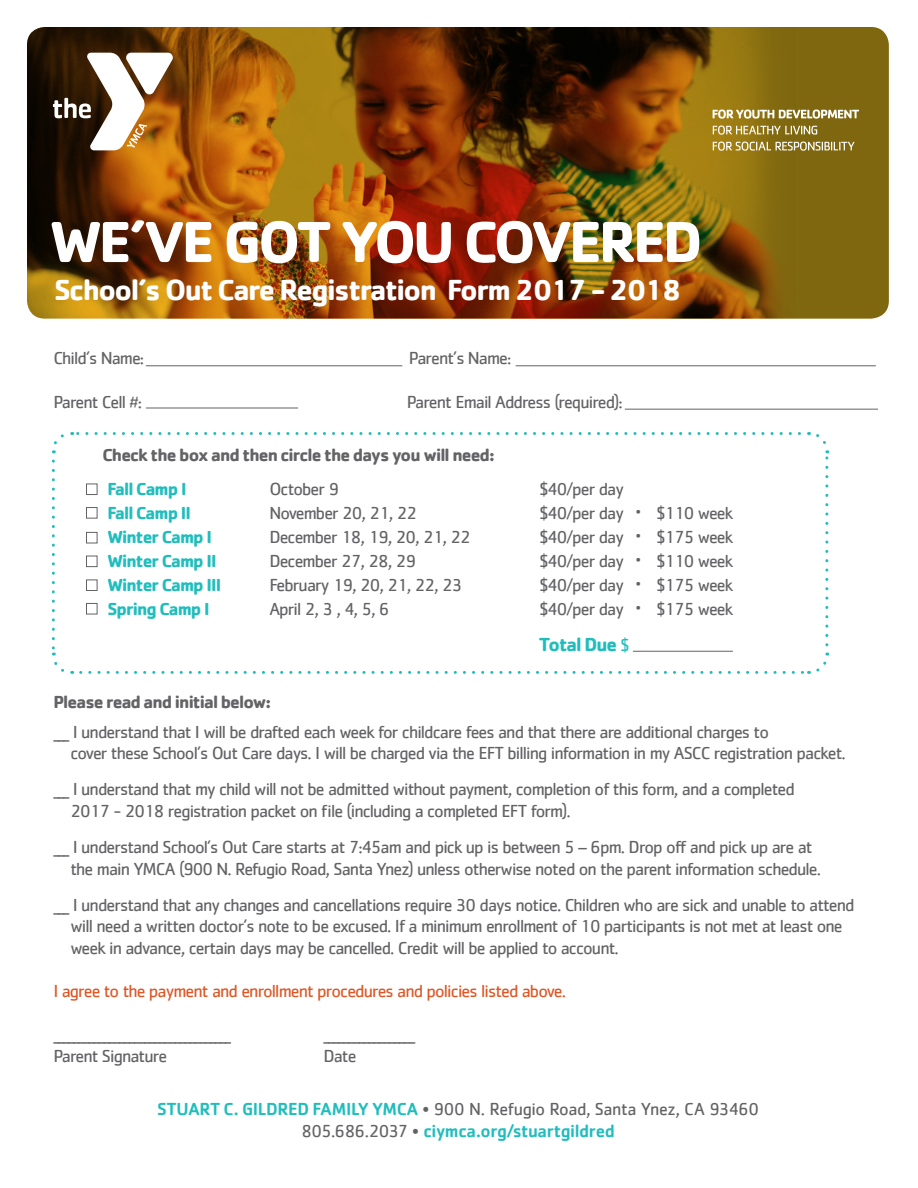
<style>
.page{position:relative;width:918px;height:1188px;background:#fff}
.page>*{position:absolute;margin:0;border:0;box-sizing:border-box;transform-origin:0 0}
.t1{font:700 60px "Cachet";letter-spacing:-.055em;color:#fff}
.t2{font:700 30px "Cachet";letter-spacing:-.05em;color:#fff}
.t3{font:700 19.5px "Cachet";letter-spacing:-.05em;color:#21bdbd}
.t4{font:18px/21.6px "Cachet";letter-spacing:-.05em;color:#636366}
.t5{font:700 18px "Cachet";letter-spacing:-.05em;color:#636366}
.t6{font:700 18px "Cachet";letter-spacing:-.05em;color:#21bdbd}
.t7{font:18px "Cachet";letter-spacing:-.05em;color:#dd5827}
.t8{font:18px "Cachet";letter-spacing:-.025em;color:#636366}
.t9{font:500 18px "Cachet";letter-spacing:-.025em;color:#21bdbd}
.s1{font-weight:400;font-size:18px}
.s2{font-weight:500;color:#21bdbd}
.s3{font-weight:400;color:#636366}
</style>
<div class="page">
<img style="left:27px;top:27px;width:862px;height:292px">
<svg style="left:53px;top:53px;width:120px;height:97px"></svg>
<svg style="left:713px;top:110px;width:146px;height:9px"></svg>
<svg style="left:713px;top:126px;width:104px;height:9px"></svg>
<svg style="left:713px;top:142px;width:141px;height:9px"></svg>
<svg style="left:51px;top:434px;width:13px;height:19px"></svg>
<svg style="left:52px;top:461px;width:21px;height:213px"></svg>
<svg style="left:81px;top:653px;width:749px;height:21px"></svg>
<svg style="left:809px;top:432px;width:20px;height:213px"></svg>
<svg style="left:72px;top:432px;width:728px;height:3px"></svg>
<hr style="left:516px;top:365px;width:360px;height:1px;background:#636366">
<hr style="left:625px;top:409px;width:253px;height:1px;background:#636366">
<hr style="left:146px;top:365px;width:256px;height:1px;background:#636366">
<hr style="left:146px;top:408px;width:152px;height:1px;background:#636366">
<hr style="left:633px;top:651px;width:100px;height:1px;background:#636366">
<div style="left:86px;top:484px;width:11px;height:11px;border:1px solid #636366"></div>
<div style="left:86px;top:507px;width:11px;height:12px;border:1px solid #636366"></div>
<div style="left:86px;top:532px;width:11px;height:11px;border:1px solid #636366"></div>
<div style="left:86px;top:556px;width:11px;height:11px;border:1px solid #636366"></div>
<div style="left:86px;top:580px;width:11px;height:11px;border:1px solid #636366"></div>
<div style="left:86px;top:603px;width:11px;height:11px;border:1px solid #636366"></div>
<p class="t1" style="left:50px;top:203px;width:654px">WE’VE GOT YOU COVERED</p>
<p class="t2" style="left:54px;top:270px;width:629px">School’s Out Care Registration Form 2017 - 2018</p>
<p class="t4" style="left:53px;top:347px;width:92px">Child’s Name:</p>
<p class="t4" style="left:409px;top:347px;width:104px">Parent’s Name:</p>
<p class="t4" style="left:53px;top:390px;width:90px">Parent Cell #:</p>
<p class="t4" style="left:407px;top:390px;width:217px">Parent Email Address (required):</p>
<p class="t5" style="left:102px;top:443px;width:394px">Check the box and then circle the days you will need:</p>
<p class="t6" style="left:108px;top:477px;width:81px">Fall Camp I</p>
<p class="t4" style="left:269px;top:478px;width:71px">October 9</p>
<p class="t4" style="left:539px;top:478px;width:86px">$40/per day</p>
<p class="t6" style="left:107px;top:501px;width:85px">Fall Camp II</p>
<p class="t4" style="left:269px;top:502px;width:149px">November 20, 21, 22</p>
<p class="t4" style="left:539px;top:502px;width:195px">$40/per day <sup>•</sup> $110 week</p>
<p class="t6" style="left:107px;top:525px;width:106px">Winter Camp I</p>
<p class="t4" style="left:269px;top:526px;width:203px">December 18, 19, 20, 21, 22</p>
<p class="t4" style="left:539px;top:526px;width:195px">$40/per day <sup>•</sup> $175 week</p>
<p class="t6" style="left:107px;top:549px;width:111px">Winter Camp II</p>
<p class="t4" style="left:269px;top:550px;width:148px">December 27, 28, 29</p>
<p class="t4" style="left:539px;top:550px;width:195px">$40/per day <sup>•</sup> $110 week</p>
<p class="t6" style="left:107px;top:573px;width:115px">Winter Camp III</p>
<p class="t4" style="left:269px;top:574px;width:194px">February 19, 20, 21, 22, 23</p>
<p class="t4" style="left:539px;top:574px;width:195px">$40/per day <sup>•</sup> $175 week</p>
<p class="t6" style="left:107px;top:597px;width:104px">Spring Camp I</p>
<p class="t4" style="left:269px;top:598px;width:122px">April 2, 3 , 4, 5, 6</p>
<p class="t4" style="left:539px;top:598px;width:195px">$40/per day <sup>•</sup> $175 week</p>
<p class="t3" style="left:539px;top:632px;width:92px">Total Due <span class="s1">$</span></p>
<p class="t5" style="left:53px;top:690px;width:219px">Please read and initial below:</p>
<p class="t4" style="left:53px;top:721px;width:717px">___ I understand that I will be drafted each week for childcare fees and that there are additional charges to</p>
<p class="t4" style="left:70px;top:742px;width:777px">cover these School’s Out Care days. I will be charged via the EFT billing information in my ASCC registration packet.</p>
<p class="t4" style="left:70px;top:778px;width:726px;text-indent:-17px">___ I understand that my child will not be admitted without payment, completion of this form, and a completed<br>2017 - 2018 registration packet on file (including a completed EFT form).</p>
<p class="t4" style="left:70px;top:836px;width:752px;text-indent:-17px">___ I understand School’s Out Care starts at 7:45am and pick up is between 5 – 6pm. Drop off and pick up are at the main YMCA (900 N. Refugio Road, Santa Ynez) unless otherwise noted on the parent information schedule.</p>
<p class="t4" style="left:53px;top:894px;width:803px">___ I understand that any changes and cancellations require 30 days notice. Children who are sick and unable to attend</p>
<p class="t4" style="left:70px;top:915px;width:774px">will need a written doctor’s note to be excused. If a minimum enrollment of 10 participants is not met at least one</p>
<p class="t4" style="left:70px;top:937px;width:550px">week in advance, certain days may be cancelled. Credit will be applied to account.</p>
<p class="t7" style="left:53px;top:981px;width:514px">I agree to the payment and enrollment procedures and policies listed above.</p>
<p class="t4" style="left:53px;top:1023px;width:179px">___________________________________</p>
<p class="t4" style="left:323px;top:1023px;width:93px">__________________</p>
<p class="t4" style="left:53px;top:1045px;width:115px">Parent Signature</p>
<p class="t4" style="left:323px;top:1045px;width:35px">Date</p>
<p class="t8" style="left:157px;top:1099px;width:604px"><span class="s2">STUART C. GILDRED FAMILY YMCA</span> • 900 N. Refugio Road, Santa Ynez, CA 93460</p>
<p class="t9" style="left:301px;top:1120px;width:315px"><span class="s3">805.686.2037 •</span> ciymca.org/stuartgildred</p>
</div>
